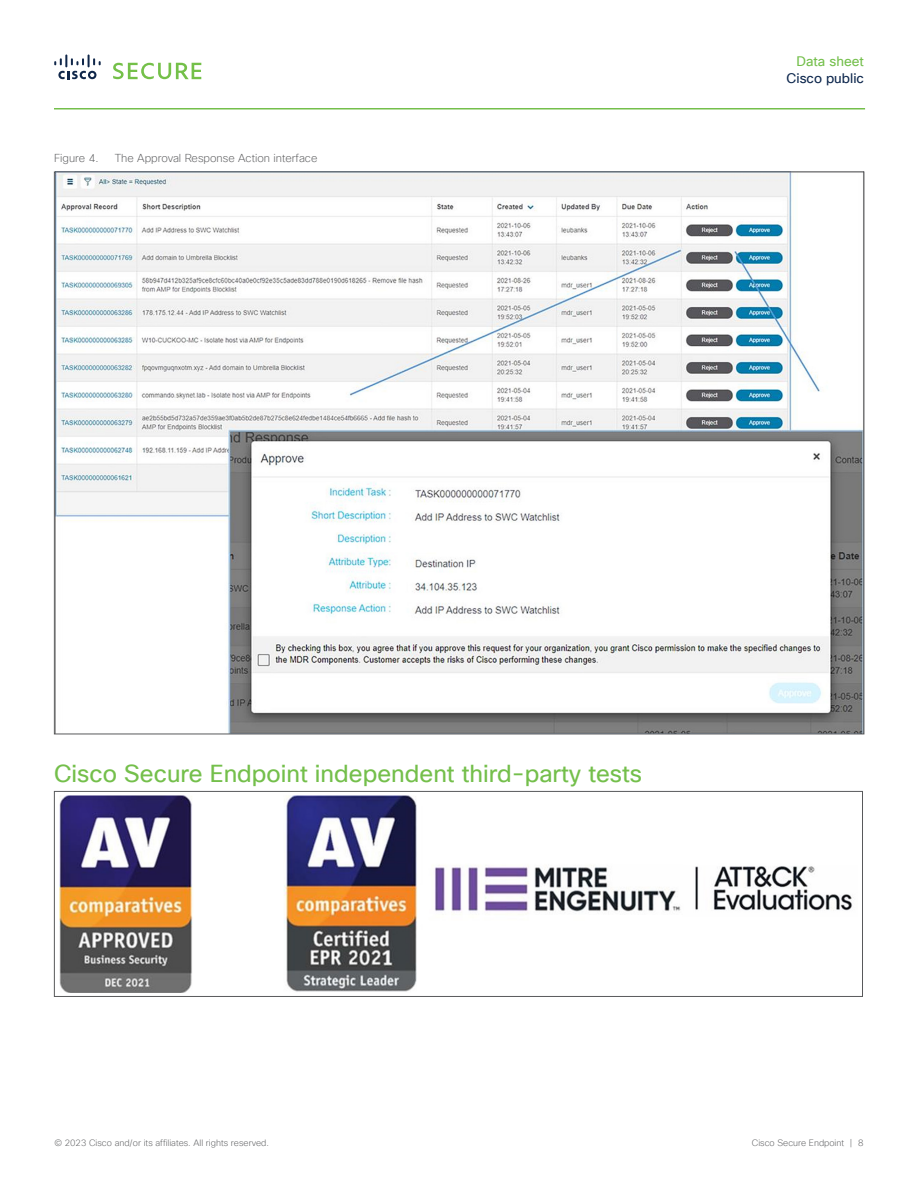
<style>
.page{position:relative;width:918px;height:1188px;background:#fff}
.page>*{position:absolute;margin:0;border:0;box-sizing:border-box;transform-origin:0 0}
.Subhead_2_-_Reg_16_1{font:24px "Cisco Sans TT";color:#74bf4b}
.t1{font:13.5px "Cisco Sans TT";color:#0d274d}
.t2{font:13.5px "Cisco Sans TT";color:#74bf4b}
.Captions_-_7_5_10_Gr{font:200 11.25px "Cisco Sans TT";color:#58595b}
.t3{font:200 9px "Cisco Sans TT";color:#58595b}
</style>
<div class="page">
<svg style="left:54px;top:55px;width:47px;height:24px"></svg>
<svg style="left:113px;top:63px;width:88px;height:16px"></svg>
<img style="left:56px;top:174px;width:806px;height:558px">
<img style="left:59px;top:796px;width:794px;height:196px">
<div style="left:54px;top:791px;width:809px;height:206px;border:1px solid #58595b"></div>
<hr style="left:54px;top:108px;width:811px;height:2px;background:#74bf4b">
<p class="Captions_-_7_5_10_Gr" style="left:54px;top:151px;width:46px">Figure 4.</p>
<p class="Captions_-_7_5_10_Gr" style="left:115px;top:151px;width:204px">The Approval Response Action interface</p>
<h2 class="t2" style="left:797px;top:52px;width:69px">Data sheet</h2>
<h2 class="t1" style="left:787px;top:69px;width:79px">Cisco public</h2>
<p class="Subhead_2_-_Reg_16_1" style="left:54px;top:758px;width:590px">Cisco Secure Endpoint independent third-party tests</p>
<p class="t3" style="left:54px;top:1137px;width:216px">© 2023 Cisco and/or its affiliates. All rights reserved.</p>
<p class="t3" style="left:752px;top:1137px;width:113px">Cisco Secure Endpoint | 8</p>
</div>
